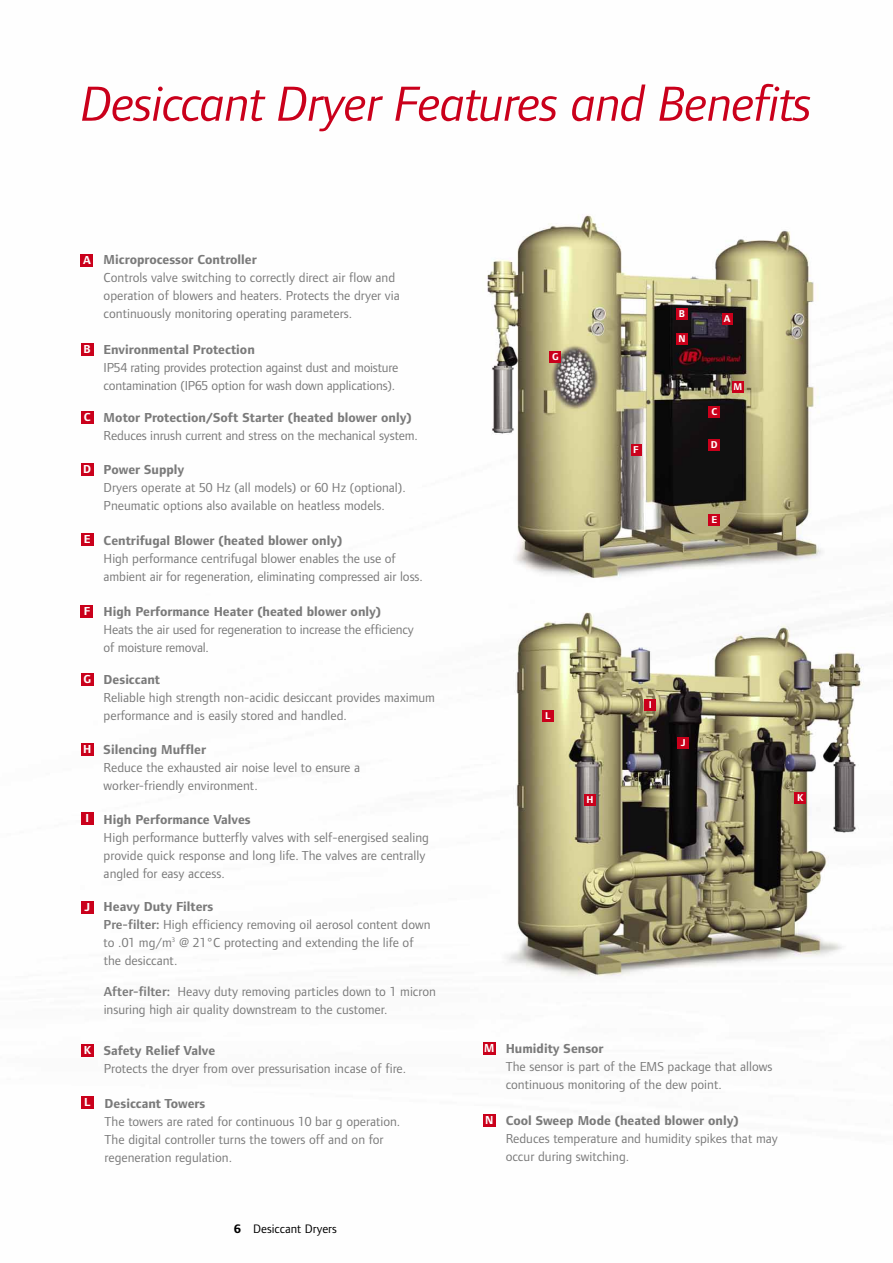
<style>
.page{position:relative;width:893px;height:1263px;background:#fff}
.page>*{position:absolute;margin:0;border:0;box-sizing:border-box;transform-origin:0 0}
.t1{font:italic 51px "Foundry Form Sans";letter-spacing:-.015em;color:#ca001b}
.t2{font:13.5px/18px "Foundry Form Sans";color:#7a7a7a}
.t3{font:700 13.5px "Foundry Form Sans";color:#7a7a7a}
.t4{font:12.75px "Foundry Form Sans";color:#000}
.t5{font:700 12px "Foundry Form Sans";color:#fff}
.t6{font:700 10.2px "Foundry Form Sans";color:#fff}
.s1{font-weight:700;font-size:12px;color:#fff}
.s2{font-weight:700}
.s3{font-weight:600}
</style>
<div class="page">
<img style="left:80px;top:215px;width:783px;height:842px">
<div style="left:81px;top:343px;width:13px;height:13px;background:#ca001b"></div>
<div style="left:81px;top:411px;width:13px;height:13px;background:#ca001b"></div>
<div style="left:81px;top:463px;width:13px;height:13px;background:#ca001b"></div>
<div style="left:81px;top:533px;width:13px;height:13px;background:#ca001b"></div>
<div style="left:81px;top:605px;width:12px;height:13px;background:#ca001b"></div>
<div style="left:81px;top:673px;width:13px;height:13px;background:#ca001b"></div>
<div style="left:81px;top:743px;width:13px;height:13px;background:#ca001b"></div>
<div style="left:81px;top:254px;width:12px;height:13px;background:#ca001b"></div>
<div style="left:81px;top:812px;width:13px;height:13px;background:#ca001b"></div>
<div style="left:81px;top:901px;width:13px;height:13px;background:#ca001b"></div>
<div style="left:81px;top:1044px;width:13px;height:12px;background:#ca001b"></div>
<div style="left:81px;top:1096px;width:13px;height:13px;background:#ca001b"></div>
<div style="left:483px;top:1042px;width:13px;height:13px;background:#ca001b"></div>
<div style="left:483px;top:1114px;width:13px;height:13px;background:#ca001b"></div>
<div style="left:722px;top:313px;width:10px;height:11px;background:#ca001b"></div>
<div style="left:709px;top:407px;width:11px;height:11px;background:#ca001b"></div>
<div style="left:709px;top:440px;width:11px;height:11px;background:#ca001b"></div>
<div style="left:709px;top:515px;width:11px;height:11px;background:#ca001b"></div>
<div style="left:631px;top:445px;width:10px;height:11px;background:#ca001b"></div>
<div style="left:550px;top:351px;width:11px;height:11px;background:#ca001b"></div>
<div style="left:584px;top:795px;width:11px;height:11px;background:#ca001b"></div>
<div style="left:645px;top:699px;width:11px;height:11px;background:#ca001b"></div>
<div style="left:678px;top:737px;width:11px;height:11px;background:#ca001b"></div>
<div style="left:795px;top:792px;width:11px;height:11px;background:#ca001b"></div>
<div style="left:542px;top:710px;width:12px;height:11px;background:#ca001b"></div>
<div style="left:732px;top:381px;width:11px;height:11px;background:#ca001b"></div>
<div style="left:676px;top:309px;width:11px;height:11px;background:#ca001b"></div>
<div style="left:676px;top:333px;width:11px;height:11px;background:#ca001b"></div>
<h1 class="t1" style="left:81px;top:85px;width:733px">Desiccant Dryer Features and Benefits</h1>
<p class="t5" style="left:83px;top:255px;width:9px">A</p>
<p class="t3" style="left:104px;top:255px;width:155px">Microprocessor Controller</p>
<p class="t2" style="left:104px;top:270px;width:298px">Controls valve switching to correctly direct air flow and operation of blowers and heaters. Protects the dryer via continuously monitoring operating parameters.</p>
<p class="t5" style="left:84px;top:345px;width:9px">B</p>
<p class="t3" style="left:104px;top:344px;width:153px">Environmental Protection</p>
<p class="t2" style="left:104px;top:359px;width:296px">IP54 rating provides protection against dust and moisture contamination (IP65 option for wash down applications).</p>
<p class="t5" style="left:84px;top:413px;width:8px">C</p>
<p class="t3" style="left:104px;top:412px;width:310px">Motor Protection/Soft Starter (heated blower only)</p>
<p class="t2" style="left:104px;top:428px;width:316px">Reduces inrush current and stress on the mechanical system.</p>
<p class="t5" style="left:83px;top:465px;width:9px">D</p>
<p class="t5" style="left:84px;top:535px;width:8px">E</p>
<p class="t5" style="left:84px;top:606px;width:8px">F</p>
<p class="t3" style="left:104px;top:464px;width:82px">Power Supply</p>
<p class="t2" style="left:104px;top:480px;width:304px">Dryers operate at 50 Hz (all models) or 60 Hz (optional).<br>Pneumatic options also available on heatless models.</p>
<p class="t3" style="left:104px;top:535px;width:240px">Centrifugal Blower (heated blower only)</p>
<p class="t2" style="left:104px;top:550px;width:321px">High performance centrifugal blower enables the use of ambient air for regeneration, eliminating compressed air loss.</p>
<p class="t3" style="left:104px;top:606px;width:279px">High Performance Heater (heated blower only)</p>
<p class="t2" style="left:104px;top:622px;width:312px">Heats the air used for regeneration to increase the efficiency of moisture removal.</p>
<p class="t5" style="left:83px;top:674px;width:9px">G</p>
<p class="t3" style="left:104px;top:675px;width:58px">Desiccant</p>
<p class="t2" style="left:104px;top:690px;width:333px">Reliable high strength non-acidic desiccant provides maximum performance and is easily stored and handled.</p>
<p class="t5" style="left:83px;top:745px;width:10px">H</p>
<p class="t3" style="left:104px;top:744px;width:104px">Silencing Muffler</p>
<p class="t2" style="left:104px;top:760px;width:258px">Reduce the exhausted air noise level to ensure a worker-friendly environment.</p>
<p class="t2" style="left:104px;top:811px;width:327px;text-indent:-18px"><span class="s1">I</span> <span class="s2">High Performance Valves<br></span>High performance butterfly valves with self-energised sealing provide quick response and long life. The valves are centrally angled for easy access.</p>
<p class="t5" style="left:84px;top:903px;width:7px">J</p>
<p class="t2" style="left:104px;top:899px;width:328px"><span class="s2">Heavy Duty Filters<br></span><span class="s3">Pre-filter:</span> High efficiency removing oil aerosol content down to .01 mg/m<sup>3</sup> @ 21°C protecting and extending the life of the desiccant.</p>
<p class="t2" style="left:104px;top:984px;width:334px"><span class="s3">After-filter:</span> Heavy duty removing particles down to 1 micron insuring high air quality downstream to the customer.</p>
<p class="t5" style="left:84px;top:1045px;width:9px">K</p>
<p class="t5" style="left:84px;top:1098px;width:8px">L</p>
<p class="t3" style="left:104px;top:1045px;width:113px">Safety Relief Valve</p>
<p class="t2" style="left:104px;top:1060px;width:304px">Protects the dryer from over pressurisation incase of fire.</p>
<p class="t3" style="left:105px;top:1098px;width:102px">Desiccant Towers</p>
<p class="t2" style="left:105px;top:1113px;width:297px">The towers are rated for continuous 10 bar g operation.<br>The digital controller turns the towers off and on for regeneration regulation.</p>
<p class="t4" style="left:234px;top:1223px;width:104px"><span class="s2">6</span> Desiccant Dryers</p>
<p class="t6" style="left:552px;top:352px;width:8px">G</p>
<p class="t6" style="left:633px;top:446px;width:7px">F</p>
<p class="t6" style="left:679px;top:310px;width:8px">B</p>
<p class="t6" style="left:678px;top:334px;width:9px">N</p>
<p class="t6" style="left:724px;top:314px;width:8px">A</p>
<p class="t6" style="left:711px;top:408px;width:7px">C</p>
<p class="t6" style="left:711px;top:441px;width:8px">D</p>
<p class="t6" style="left:733px;top:382px;width:10px">M</p>
<p class="t6" style="left:711px;top:516px;width:7px">E</p>
<p class="t6" style="left:545px;top:711px;width:7px">L</p>
<p class="t6" style="left:586px;top:796px;width:9px">H</p>
<p class="t6" style="left:649px;top:700px;width:5px">I</p>
<p class="t6" style="left:681px;top:738px;width:6px">J</p>
<p class="t6" style="left:797px;top:793px;width:8px">K</p>
<p class="t5" style="left:484px;top:1043px;width:12px">M</p>
<p class="t5" style="left:485px;top:1116px;width:10px">N</p>
<p class="t3" style="left:506px;top:1043px;width:99px">Humidity Sensor</p>
<p class="t2" style="left:506px;top:1058px;width:268px">The sensor is part of the EMS package that allows continuous monitoring of the dew point.</p>
<p class="t3" style="left:506px;top:1116px;width:234px">Cool Sweep Mode (heated blower only)</p>
<p class="t2" style="left:506px;top:1131px;width:274px">Reduces temperature and humidity spikes that may occur during switching.</p>
</div>
